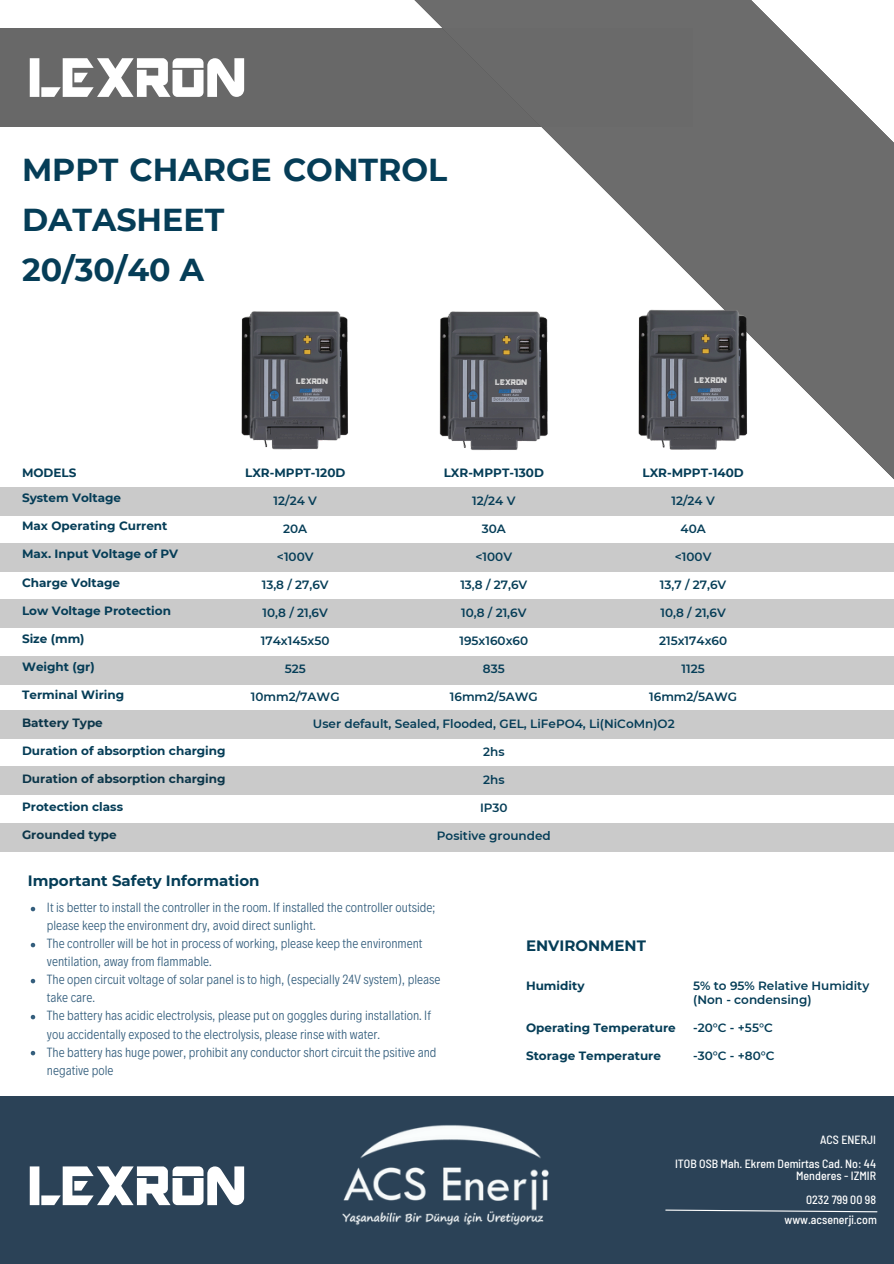
<style>
.page{position:relative;width:894px;height:1264px;background:#fff}
.page>*{position:absolute;margin:0;border:0;box-sizing:border-box;transform-origin:0 0}
.t1{font:61.35px "ARDESTINE";color:#fff}
.t2{font:700 31.65px/49.5px "Montserrat";color:#053d57}
.t3{font:700 15px "Montserrat";color:#053d57}
.t4{font:300 13.5px/18px "Decalotype";color:#345e7d}
.t5{font:600 12px "Montserrat";color:#053d57}
.t6{font:700 12px "Montserrat";color:#053d57}
.t7{font:500 semi-condensed 12px "Barlow";color:#fff}
.t8{font:9.15px "ARDESTINE";color:#d9d9d9}
.t9{font:9px "ARDESTINE";color:#d9d9d9}
.t10{font:8.85px "ARDESTINE";color:#d9d9d9}
</style>
<div class="page">
<div style="left:0;top:28px;width:692px;height:98px;background:#686868"></div>
<div style="left:0;top:1095px;width:893px;height:168px;background:#2b4257"></div>
<img style="left:342px;top:1125px;width:207px;height:101px">
<svg style="left:665px;top:1209px;width:212px;height:3px"></svg>
<svg style="left:31px;top:906px;width:4px;height:5px"></svg>
<svg style="left:31px;top:942px;width:4px;height:5px"></svg>
<svg style="left:31px;top:978px;width:4px;height:5px"></svg>
<svg style="left:31px;top:1014px;width:4px;height:5px"></svg>
<svg style="left:31px;top:1050px;width:4px;height:5px"></svg>
<svg style="left:339px;top:0;width:554px;height:739px"></svg>
<div style="left:0;top:487px;width:893px;height:28px;background:#cacaca"></div>
<div style="left:0;top:543px;width:893px;height:28px;background:#cacaca"></div>
<div style="left:0;top:600px;width:893px;height:28px;background:#cacaca"></div>
<div style="left:1px;top:656px;width:892px;height:28px;background:#cacaca"></div>
<div style="left:0;top:710px;width:893px;height:28px;background:#cacaca"></div>
<div style="left:0;top:766px;width:893px;height:29px;background:#cacaca"></div>
<div style="left:0;top:823px;width:893px;height:28px;background:#cacaca"></div>
<img style="left:241px;top:311px;width:109px;height:141px">
<img style="left:438px;top:311px;width:111px;height:142px">
<img style="left:637px;top:309px;width:112px;height:144px">
<h1 class="t1" style="left:28px;top:42px;width:220px">LEXRON</h1>
<h1 class="t2" style="left:22px;top:145px;width:427px">MPPT CHARGE CONTROL<br>DATASHEET<br>20/30/40 A</h1>
<p class="t10" style="left:296px;top:376px;width:33px">LEXRON</p>
<p class="t9" style="left:495px;top:377px;width:33px">LEXRON</p>
<p class="t8" style="left:694px;top:375px;width:34px">LEXRON</p>
<p class="t6" style="left:22px;top:465px;width:56px">MODELS</p>
<h2 class="t6" style="left:22px;top:491px;width:101px">System Voltage</h2>
<p class="t6" style="left:22px;top:519px;width:147px">Max Operating Current</p>
<h6 class="t6" style="left:22px;top:547px;width:157px">Max. Input Voltage of PV</h6>
<h6 class="t6" style="left:22px;top:575px;width:100px">Charge Voltage</h6>
<h6 class="t6" style="left:22px;top:603px;width:150px">Low Voltage Protection</h6>
<h6 class="t6" style="left:22px;top:631px;width:64px">Size (mm)</h6>
<h6 class="t6" style="left:22px;top:659px;width:74px">Weight (gr)</h6>
<h6 class="t6" style="left:22px;top:687px;width:104px">Terminal Wiring</h6>
<h6 class="t6" style="left:22px;top:715px;width:82px">Battery Type</h6>
<p class="t6" style="left:22px;top:743px;width:205px">Duration of absorption charging</p>
<p class="t6" style="left:22px;top:771px;width:205px">Duration of absorption charging</p>
<p class="t6" style="left:22px;top:799px;width:102px">Protection class</p>
<p class="t6" style="left:22px;top:827px;width:96px">Grounded type</p>
<p class="t6" style="left:245px;top:465px;width:102px">LXR-MPPT-120D</p>
<p class="t5" style="left:273px;top:493px;width:45px">12/24 V</p>
<p class="t5" style="left:283px;top:521px;width:26px">20A</p>
<p class="t5" style="left:277px;top:549px;width:38px">&lt;100V</p>
<p class="t5" style="left:262px;top:577px;width:68px">13,8 / 27,6V</p>
<p class="t5" style="left:262px;top:605px;width:67px">10,8 / 21,6V</p>
<p class="t5" style="left:261px;top:633px;width:70px">174x145x50</p>
<p class="t5" style="left:285px;top:661px;width:23px">525</p>
<p class="t5" style="left:251px;top:689px;width:90px">10mm2/7AWG</p>
<p class="t6" style="left:443px;top:465px;width:102px">LXR-MPPT-130D</p>
<p class="t5" style="left:472px;top:493px;width:45px">12/24 V</p>
<p class="t5" style="left:481px;top:521px;width:26px">30A</p>
<p class="t5" style="left:475px;top:549px;width:38px">&lt;100V</p>
<p class="t5" style="left:460px;top:577px;width:68px">13,8 / 27,6V</p>
<p class="t5" style="left:461px;top:605px;width:67px">10,8 / 21,6V</p>
<h6 class="t5" style="left:459px;top:633px;width:70px">195x160x60</h6>
<p class="t5" style="left:483px;top:661px;width:23px">835</p>
<h4 class="t5" style="left:450px;top:689px;width:89px">16mm2/5AWG</h4>
<p class="t6" style="left:642px;top:465px;width:103px">LXR-MPPT-140D</p>
<p class="t5" style="left:671px;top:493px;width:45px">12/24 V</p>
<p class="t5" style="left:680px;top:521px;width:27px">40A</p>
<p class="t5" style="left:674px;top:549px;width:38px">&lt;100V</p>
<p class="t5" style="left:659px;top:577px;width:68px">13,7 / 27,6V</p>
<h3 class="t5" style="left:660px;top:605px;width:67px">10,8 / 21,6V</h3>
<p class="t5" style="left:659px;top:633px;width:69px">215x174x60</p>
<p class="t5" style="left:681px;top:661px;width:25px">1125</p>
<p class="t5" style="left:649px;top:689px;width:89px">16mm2/5AWG</p>
<p class="t5" style="left:313px;top:716px;width:363px">User default, Sealed, Flooded, GEL, LiFePO4, Li(NiCoMn)O2</p>
<h6 class="t5" style="left:483px;top:744px;width:23px">2hs</h6>
<h6 class="t5" style="left:483px;top:772px;width:23px">2hs</h6>
<h1 class="t5" style="left:480px;top:800px;width:29px">IP30</h1>
<p class="t5" style="left:437px;top:828px;width:115px">Positive grounded</p>
<h6 class="t3" style="left:28px;top:871px;width:233px">Important Safety Information</h6>
<h6 class="t4" style="left:47px;top:897px;width:390px">It is better to install the controller in the room. If installed the controller outside; please keep the environment dry, avoid direct sunlight.</h6>
<h6 class="t4" style="left:47px;top:933px;width:377px">The controller will be hot in process of working, please keep the environment ventilation, away from flammable.</h6>
<h6 class="t4" style="left:47px;top:969px;width:395px">The open circuit voltage of solar panel is to high, (especially 24V system), please take care.</h6>
<h6 class="t4" style="left:47px;top:1005px;width:385px">The battery has acidic electrolysis, please put on goggles during installation. If you accidentally exposed to the electrolysis, please rinse with water.</h6>
<h6 class="t4" style="left:47px;top:1041px;width:391px">The battery has huge power, prohibit any conductor short circuit the psitive and negative pole</h6>
<h6 class="t1" style="left:28px;top:1150px;width:220px">LEXRON</h6>
<h6 class="t3" style="left:526px;top:936px;width:121px">ENVIRONMENT</h6>
<h6 class="t6" style="left:526px;top:978px;width:60px">Humidity</h6>
<h6 class="t6" style="left:526px;top:1020px;width:151px">Operating Temperature</h6>
<h6 class="t6" style="left:526px;top:1048px;width:136px">Storage Temperature</h6>
<h6 class="t5" style="left:693px;top:978px;width:177px">5% to 95% Relative Humidity</h6>
<p class="t5" style="left:693px;top:992px;width:120px">(Non - condensing)</p>
<p class="t5" style="left:693px;top:1020px;width:81px">-20°C - +55°C</p>
<p class="t5" style="left:693px;top:1048px;width:83px">-30°C - +80°C</p>
<p class="t7" style="left:820px;top:1132px;width:57px">ACS ENERJI</p>
<p class="t7" style="left:674px;top:1156px;width:202px">ITOB OSB Mah. Ekrem Demirtas Cad. No: 44</p>
<p class="t7" style="left:796px;top:1167px;width:81px">Menderes - IZMIR</p>
<p class="t7" style="left:805px;top:1191px;width:71px">0232 799 00 98</p>
<h6 class="t7" style="left:784px;top:1211px;width:94px">www.acsenerji.com</h6>
</div>
